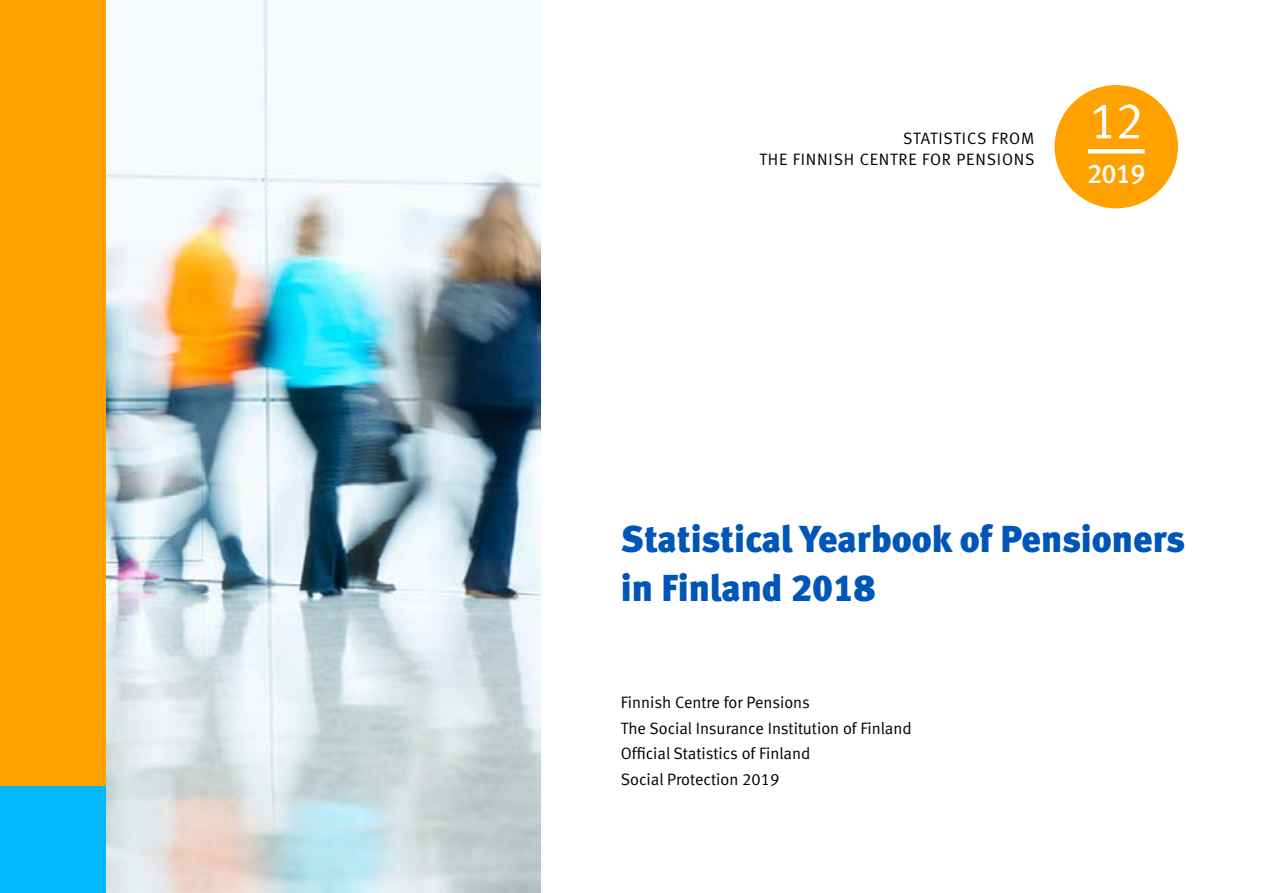
<style>
.page{position:relative;width:1263px;height:893px;background:#fff}
.page>*{position:absolute;margin:0;border:0;box-sizing:border-box;transform-origin:0 0}
.Kannen_sarjanumero{font:51px "Meta Normal LF";color:#fff}
.Kansiotsikko{font:37.5px/49.5px "Meta Black LF";color:#0055b9}
.Kannen_sarjavuosinum{font:27px "Meta Medium LF";color:#fff}
.Kannen_sarjanimi{font:16.5px/25.5px "Meta Normal LF";color:#000}
.Kannen_sarjanimi-2{font:16.5px "Meta Normal LF";letter-spacing:.05em;color:#000}
</style>
<div class="page">
<div style="left:0;top:0;width:106px;height:893px;background:#ffa200"></div>
<div style="left:0;top:787px;width:106px;height:106px;background:#00b8fc"></div>
<div style="left:1054px;top:85px;width:124px;height:123px;background:#ffa200;border-radius:50%"></div>
<div style="left:1088px;top:149px;width:56px;height:5px;background:#fff"></div>
<img style="left:106px;top:0;width:434px;height:893px">
<h1 class="Kannen_sarjanimi-2" style="left:903px;top:128px;width:133px">STATISTICS FROM</h1>
<h1 class="Kannen_sarjanimi-2" style="left:760px;top:149px;width:276px">THE FINNISH CENTRE FOR PENSIONS</h1>
<h1 class="Kannen_sarjanumero" style="left:1089px;top:91px;width:56px">12</h1>
<h1 class="Kannen_sarjavuosinum" style="left:1087px;top:158px;width:60px">2019</h1>
<h1 class="Kansiotsikko" style="left:621px;top:513px;width:566px">Statistical Yearbook of Pensioners in Finland 2018</h1>
<p class="Kannen_sarjanimi" style="left:621px;top:690px;width:292px">Finnish Centre for Pensions<br>The Social Insurance Institution of Finland<br>Official Statistics of Finland<br>Social Protection 2019</p>
</div>
